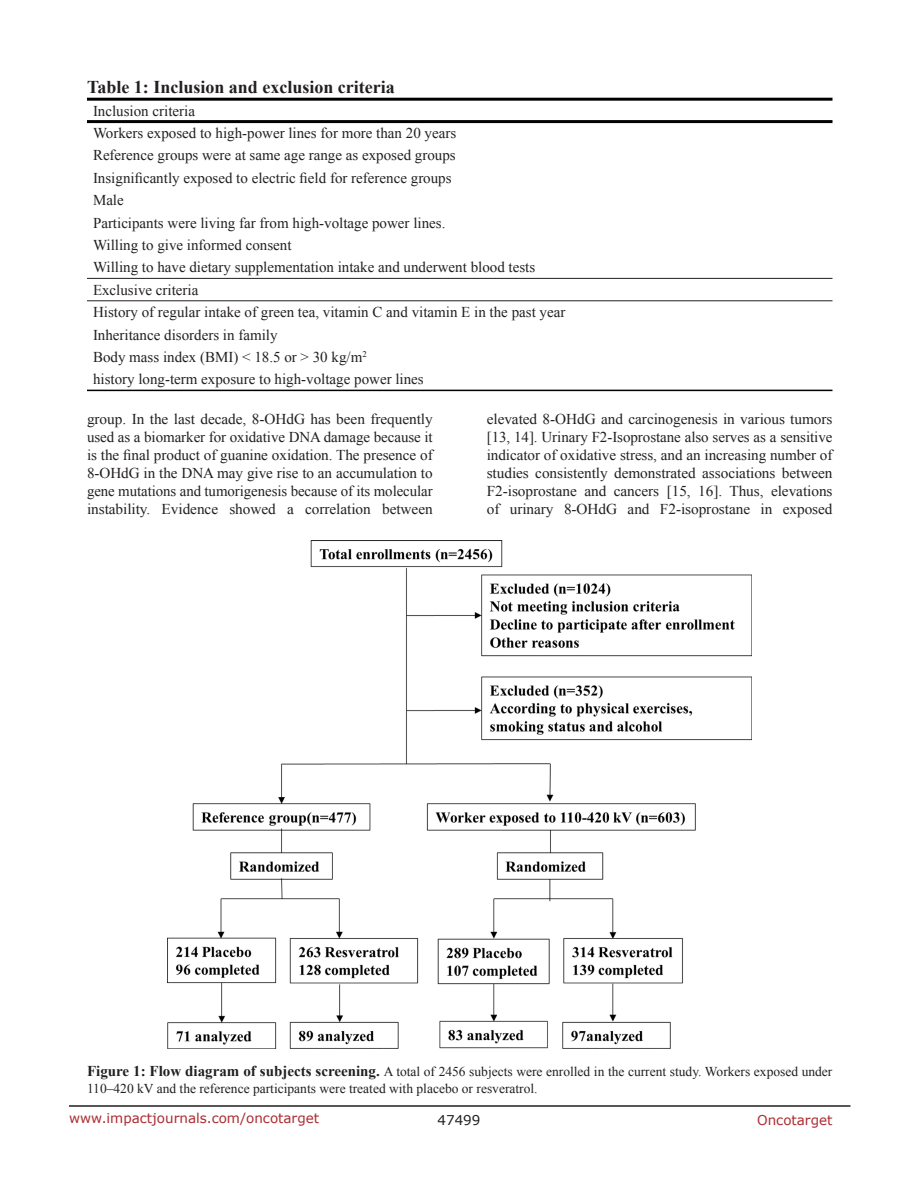
<style>
.page{position:relative;width:918px;height:1188px;background:#fff}
.page>*{position:absolute;margin:0;border:0;box-sizing:border-box;transform-origin:0 0}
.TableHeading{font:700 18px "Times New Roman";color:#231f20}
.BodyText{font:15px/18px "Times New Roman";letter-spacing:-.005em;color:#231f20;text-align:justify}
.TableText{font:15px "Times New Roman";color:#231f20}
.FigureText{font:13.5px/16.2px "Times New Roman";color:#231f20}
.t1{font:13.5px "Verdana";color:#ac2b31}
.t2{font:13.5px "Verdana";color:#231f20}
.s1{font-weight:700;font-size:15px}
</style>
<div class="page">
<hr style="left:69px;top:1105px;width:781px;height:2px;background:#231f20">
<hr style="left:87px;top:278px;width:745px;height:1px;background:#231f20">
<hr style="left:87px;top:300px;width:745px;height:1px;background:#231f20">
<hr style="left:87px;top:98px;width:745px;height:3px;background:#000">
<hr style="left:87px;top:120px;width:745px;height:3px;background:#000">
<hr style="left:87px;top:390px;width:745px;height:1px;background:#000">
<img style="left:168px;top:540px;width:584px;height:508px">
<p class="TableHeading" style="left:87px;top:75px;width:309px">Table 1: Inclusion and exclusion criteria</p>
<p class="TableText" style="left:93px;top:100px;width:104px">Inclusion criteria</p>
<p class="TableText" style="left:93px;top:123px;width:365px">Workers exposed to high-power lines for more than 20 years</p>
<p class="TableText" style="left:93px;top:145px;width:364px">Reference groups were at same age range as exposed groups</p>
<p class="TableText" style="left:93px;top:168px;width:360px">Insignificantly exposed to electric field for reference groups</p>
<p class="TableText" style="left:93px;top:190px;width:32px">Male</p>
<p class="TableText" style="left:93px;top:212px;width:354px">Participants were living far from high-voltage power lines.</p>
<p class="TableText" style="left:93px;top:235px;width:200px">Willing to give informed consent</p>
<p class="TableText" style="left:93px;top:257px;width:444px">Willing to have dietary supplementation intake and underwent blood tests</p>
<p class="TableText" style="left:93px;top:280px;width:107px">Exclusive criteria</p>
<p class="TableText" style="left:93px;top:302px;width:474px">History of regular intake of green tea, vitamin C and vitamin E in the past year</p>
<p class="TableText" style="left:93px;top:324px;width:186px">Inheritance disorders in family</p>
<p class="TableText" style="left:93px;top:347px;width:275px">Body mass index (BMI) &lt; 18.5 or &gt; 30 kg/m<sup>2</sup></p>
<p class="TableText" style="left:93px;top:369px;width:332px">history long-term exposure to high-voltage power lines</p>
<p class="BodyText" style="left:87px;top:410px;width:347px">group. In the last decade, 8-OHdG has been frequently used as a biomarker for oxidative DNA damage because it is the final product of guanine oxidation. The presence of 8-OHdG in the DNA may give rise to an accumulation to gene mutations and tumorigenesis because of its molecular instability. Evidence showed a correlation between</p>
<p class="BodyText" style="left:487px;top:410px;width:347px">elevated 8-OHdG and carcinogenesis in various tumors [13, 14]. Urinary F2-Isoprostane also serves as a sensitive indicator of oxidative stress, and an increasing number of studies consistently demonstrated associations between F2-isoprostane and cancers [15, 16]. Thus, elevations of urinary 8-OHdG and F2-isoprostane in exposed</p>
<p class="FigureText" style="left:87px;top:1064px;width:747px"><span class="s1">Figure 1: Flow diagram of subjects screening.</span> A total of 2456 subjects were enrolled in the current study. Workers exposed under<br>110–420 kV and the reference participants were treated with placebo or resveratrol.</p>
<p class="t1" style="left:69px;top:1109px;width:252px">www.impactjournals.com/oncotarget</p>
<p class="t2" style="left:438px;top:1111px;width:44px">47499</p>
<p class="t1" style="left:757px;top:1111px;width:77px">Oncotarget</p>
</div>
